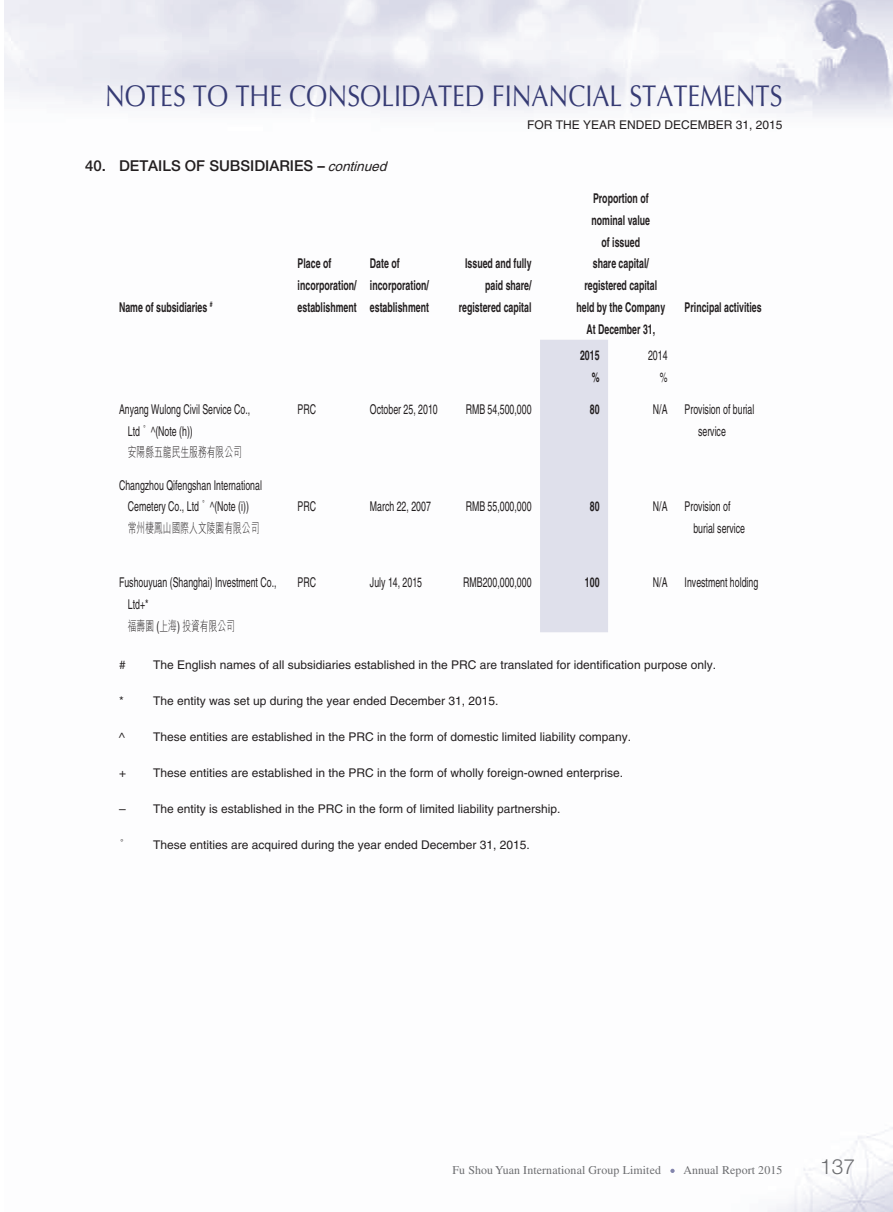
<style>
.page{position:relative;width:893px;height:1212px;background:#fff}
.page>*{position:absolute;margin:0;border:0;box-sizing:border-box;transform-origin:0 0}
.t1{font:30px "Optima LT Std";color:#363b74;scale:.85 1}
.t2{font:300 21px "Helvetica Neue LT Std";color:#6c6d70}
._3__標題{font:500 15px "Helvetica Neue LT Std";color:#231f20}
._1__內文{font:13.5px "Helvetica LT Std";color:#231f20;scale:.65 1}
._1__內文-2{font:700 13.5px "Helvetica LT Std";color:#231f20;scale:.65 1}
._1__內文-3{font:300 13.5px "M Hei HK";color:#231f20;scale:.65 1}
._2__附註內文{font:12px "Helvetica LT Std";color:#231f20}
._2__附註內文-2{font:300 12px "M Hei HK";color:#231f20}
.t3{font:11.85px "Times LT Std";letter-spacing:.01em;color:#6c6d70}
.s1{font-family:"Helvetica LT Std";font-weight:400;font-style:italic;font-size:13.5px}
.s2{font-family:"M Hei HK";font-weight:300}
.s3{font-family:"Helvetica LT Std";font-weight:400}
</style>
<div class="page">
<img style="left:4px;top:0;width:889px;height:1212px">
<svg style="left:670px;top:1169px;width:5px;height:4px"></svg>
<div style="left:540px;top:340px;width:68px;height:292px;background:#dfe0eb"></div>
<h1 class="t1" style="left:105px;top:78px;width:798px">NOTES TO THE CONSOLIDATED FINANCIAL STATEMENTS</h1>
<p class="_2__附註內文" style="left:527px;top:117px;width:257px">FOR THE YEAR ENDED DECEMBER 31, 2015</p>
<p class="_3__標題" style="left:85px;top:156px;width:307px">40. DETAILS OF SUBSIDIARIES – <span class="s1">continued</span></p>
<p class="_1__內文-2" style="left:119px;top:299px;width:145px">Name of subsidiaries <sup>#</sup></p>
<p class="_1__內文-2" style="left:298px;top:255px;width:53px">Place of</p>
<p class="_1__內文-2" style="left:298px;top:277px;width:92px">incorporation/</p>
<p class="_1__內文-2" style="left:298px;top:299px;width:92px">establishment</p>
<p class="_1__內文-2" style="left:370px;top:255px;width:47px">Date of</p>
<p class="_1__內文-2" style="left:370px;top:277px;width:92px">incorporation/</p>
<p class="_1__內文-2" style="left:370px;top:299px;width:92px">establishment</p>
<p class="_1__內文-2" style="left:465px;top:255px;width:104px">Issued and fully</p>
<p class="_1__內文-2" style="left:485px;top:277px;width:73px">paid share/</p>
<p class="_1__內文-2" style="left:459px;top:299px;width:113px">registered capital</p>
<p class="_1__內文-2" style="left:593px;top:190px;width:87px">Proportion of</p>
<p class="_1__內文-2" style="left:592px;top:212px;width:92px">nominal value</p>
<p class="_1__內文-2" style="left:602px;top:233px;width:61px">of issued</p>
<p class="_1__內文-2" style="left:593px;top:255px;width:88px">share capital/</p>
<p class="_1__內文-2" style="left:584px;top:277px;width:113px">registered capital</p>
<p class="_1__內文-2" style="left:576px;top:299px;width:138px">held by the Company</p>
<p class="_1__內文-2" style="left:685px;top:299px;width:120px">Principal activities</p>
<p class="_1__內文-2" style="left:586px;top:320px;width:107px">At December 31,</p>
<p class="_1__內文-2" style="left:580px;top:347px;width:32px">2015</p>
<p class="_1__內文" style="left:648px;top:347px;width:32px">2014</p>
<p class="_1__內文-2" style="left:592px;top:368px;width:14px">%</p>
<p class="_1__內文" style="left:660px;top:369px;width:14px">%</p>
<p class="_1__內文" style="left:119px;top:401px;width:203px">Anyang Wulong Civil Service Co.,</p>
<p class="_1__內文" style="left:298px;top:401px;width:30px">PRC</p>
<p class="_1__內文" style="left:370px;top:401px;width:106px">October 25, 2010</p>
<p class="_1__內文" style="left:466px;top:401px;width:103px">RMB 54,500,000</p>
<p class="_1__內文-2" style="left:590px;top:401px;width:17px">80</p>
<p class="_1__內文" style="left:653px;top:401px;width:24px">N/A</p>
<p class="_1__內文" style="left:685px;top:401px;width:109px">Provision of burial</p>
<p class="_1__內文" style="left:128px;top:423px;width:102px">Ltd <span class="s2">°</span>^(Note (h))</p>
<p class="_1__內文" style="left:698px;top:423px;width:44px">service</p>
<p class="_1__內文-3" style="left:128px;top:445px;width:177px">安陽縣五龍民生服務有限公司</p>
<p class="_1__內文" style="left:119px;top:477px;width:221px">Changzhou Qifengshan International</p>
<p class="_1__內文" style="left:128px;top:499px;width:188px">Cemetery Co., Ltd <span class="s2">°</span>^(Note (i))</p>
<p class="_1__內文" style="left:298px;top:499px;width:30px">PRC</p>
<p class="_1__內文" style="left:370px;top:499px;width:95px">March 22, 2007</p>
<p class="_1__內文" style="left:466px;top:499px;width:103px">RMB 55,000,000</p>
<p class="_1__內文-2" style="left:590px;top:498px;width:17px">80</p>
<p class="_1__內文" style="left:653px;top:499px;width:24px">N/A</p>
<p class="_1__內文" style="left:685px;top:499px;width:72px">Provision of</p>
<p class="_1__內文-3" style="left:128px;top:521px;width:204px">常州棲鳳山國際人文陵園有限公司</p>
<p class="_1__內文" style="left:693px;top:520px;width:81px">burial service</p>
<p class="_1__內文" style="left:119px;top:574px;width:244px">Fushouyuan (Shanghai) Investment Co.,</p>
<p class="_1__內文" style="left:298px;top:574px;width:30px">PRC</p>
<p class="_1__內文" style="left:370px;top:574px;width:82px">July 14, 2015</p>
<p class="_1__內文" style="left:463px;top:574px;width:107px">RMB200,000,000</p>
<p class="_1__內文-2" style="left:585px;top:574px;width:24px">100</p>
<p class="_1__內文" style="left:653px;top:574px;width:24px">N/A</p>
<p class="_1__內文" style="left:685px;top:574px;width:115px">Investment holding</p>
<p class="_1__內文" style="left:128px;top:596px;width:33px">Ltd+*</p>
<p class="_1__內文-3" style="left:128px;top:619px;width:166px">福壽園 <span class="s3">(</span>上海<span class="s3">)</span> 投資有限公司</p>
<p class="_2__附註內文" style="left:119px;top:657px;width:8px">#</p>
<p class="_2__附註內文" style="left:153px;top:657px;width:564px">The English names of all subsidiaries established in the PRC are translated for identification purpose only.</p>
<p class="_2__附註內文" style="left:119px;top:693px;width:6px">*</p>
<p class="_2__附註內文" style="left:153px;top:693px;width:347px">The entity was set up during the year ended December 31, 2015.</p>
<p class="_2__附註內文" style="left:119px;top:729px;width:7px">^</p>
<p class="_2__附註內文" style="left:153px;top:729px;width:480px">These entities are established in the PRC in the form of domestic limited liability company.</p>
<p class="_2__附註內文" style="left:119px;top:765px;width:9px">+</p>
<p class="_2__附註內文" style="left:153px;top:765px;width:472px">These entities are established in the PRC in the form of wholly foreign-owned enterprise.</p>
<p class="_2__附註內文" style="left:119px;top:801px;width:443px">– The entity is established in the PRC in the form of limited liability partnership.</p>
<p class="_2__附註內文-2" style="left:119px;top:838px;width:13px">°</p>
<p class="_2__附註內文" style="left:153px;top:837px;width:378px">These entities are acquired during the year ended December 31, 2015.</p>
<p class="t3" style="left:452px;top:1163px;width:210px">Fu Shou Yuan International Group Limited</p>
<p class="t3" style="left:683px;top:1163px;width:101px">Annual Report 2015</p>
<h2 class="t2" style="left:820px;top:1154px;width:37px">137</h2>
</div>
